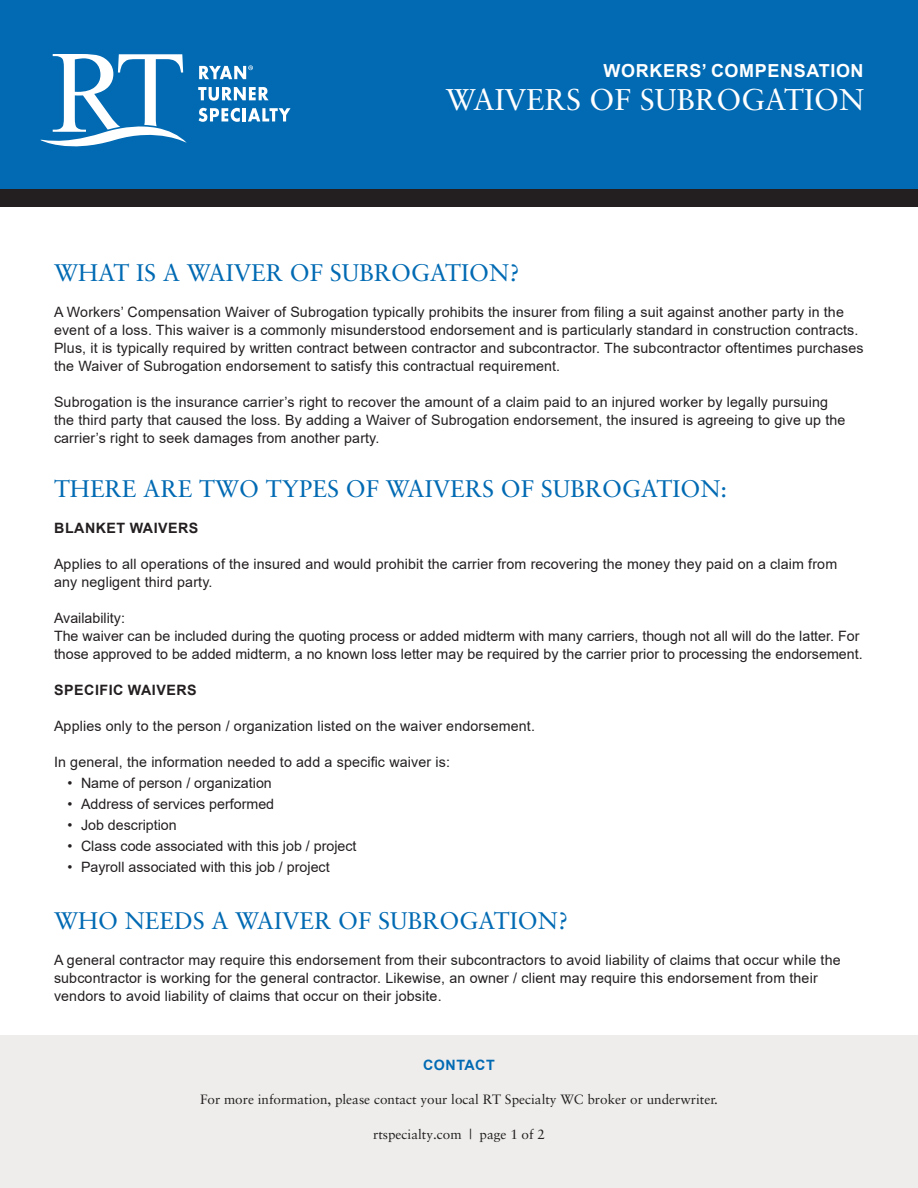
<style>
.page{position:relative;width:918px;height:1188px;background:#fff}
.page>*{position:absolute;margin:0;border:0;box-sizing:border-box;transform-origin:0 0}
.PG1_-_Industry_PG_1{font:30px "Sabon LT Pro";color:#fff}
.Bkhd_-_1{font:24px "Sabon LT Pro";color:#016ab3}
.PG1_-_ERP{font:700 18px "Arial";letter-spacing:.035em;color:#fff}
.Body_Copy_-_Bullets{font:14.25px/18px "Arial";letter-spacing:.01em;color:#231f20}
.Brkhd_-_2{font:700 14.25px "Arial";letter-spacing:.035em;color:#231f20}
.t1{font:700 14.25px "Arial";letter-spacing:.035em;color:#016ab3}
.Contact_-_Serif{font:13.5px "Sabon LT Pro";color:#231f20}
</style>
<div class="page">
<div style="left:0;top:0;width:918px;height:190px;background:#016ab3"></div>
<div style="left:0;top:189px;width:918px;height:18px;background:#231f20"></div>
<div style="left:0;top:1035px;width:918px;height:153px;background:#efedec"></div>
<svg style="left:40px;top:54px;width:147px;height:92px"></svg>
<svg style="left:198px;top:87px;width:71px;height:14px"></svg>
<svg style="left:199px;top:108px;width:92px;height:14px"></svg>
<svg style="left:199px;top:65px;width:54px;height:14px"></svg>
<p class="PG1_-_ERP" style="left:604px;top:58px;width:262px">WORKERS’ COMPENSATION</p>
<p class="PG1_-_Industry_PG_1" style="left:446px;top:81px;width:420px">WAIVERS OF SUBROGATION</p>
<p class="Bkhd_-_1" style="left:54px;top:257px;width:467px">WHAT IS A WAIVER OF SUBROGATION?</p>
<p class="Body_Copy_-_Bullets" style="left:54px;top:302px;width:811px">A Workers’ Compensation Waiver of Subrogation typically prohibits the insurer from filing a suit against another party in the event of a loss. This waiver is a commonly misunderstood endorsement and is particularly standard in construction contracts.<br>Plus, it is typically required by written contract between contractor and subcontractor. The subcontractor oftentimes purchases the Waiver of Subrogation endorsement to satisfy this contractual requirement.</p>
<p class="Body_Copy_-_Bullets" style="left:54px;top:392px;width:793px">Subrogation is the insurance carrier’s right to recover the amount of a claim paid to an injured worker by legally pursuing the third party that caused the loss. By adding a Waiver of Subrogation endorsement, the insured is agreeing to give up the carrier’s right to seek damages from another party.</p>
<p class="Bkhd_-_1" style="left:54px;top:473px;width:675px">THERE ARE TWO TYPES OF WAIVERS OF SUBROGATION:</p>
<p class="Brkhd_-_2" style="left:54px;top:517px;width:146px">BLANKET WAIVERS</p>
<p class="Body_Copy_-_Bullets" style="left:54px;top:554px;width:785px">Applies to all operations of the insured and would prohibit the carrier from recovering the money they paid on a claim from any negligent third party.</p>
<p class="Body_Copy_-_Bullets" style="left:54px;top:608px;width:810px">Availability:<br>The waiver can be included during the quoting process or added midterm with many carriers, though not all will do the latter. For those approved to be added midterm, a no known loss letter may be required by the carrier prior to processing the endorsement.</p>
<p class="Brkhd_-_2" style="left:54px;top:679px;width:144px">SPECIFIC WAIVERS</p>
<p class="Body_Copy_-_Bullets" style="left:54px;top:716px;width:483px">Applies only to the person / organization listed on the waiver endorsement.</p>
<p class="Body_Copy_-_Bullets" style="left:54px;top:752px;width:398px">In general, the information needed to add a specific waiver is:</p>
<p class="Body_Copy_-_Bullets" style="left:68px;top:773px;width:206px">• Name of person / organization</p>
<p class="Body_Copy_-_Bullets" style="left:68px;top:794px;width:208px">• Address of services performed</p>
<p class="Body_Copy_-_Bullets" style="left:68px;top:815px;width:111px">• Job description</p>
<p class="Body_Copy_-_Bullets" style="left:68px;top:836px;width:291px">• Class code associated with this job / project</p>
<p class="Body_Copy_-_Bullets" style="left:68px;top:857px;width:264px">• Payroll associated with this job / project</p>
<p class="Bkhd_-_1" style="left:54px;top:905px;width:516px">WHO NEEDS A WAIVER OF SUBROGATION?</p>
<p class="Body_Copy_-_Bullets" style="left:54px;top:950px;width:788px">A general contractor may require this endorsement from their subcontractors to avoid liability of claims that occur while the subcontractor is working for the general contractor. Likewise, an owner / client may require this endorsement from their vendors to avoid liability of claims that occur on their jobsite.</p>
<p class="t1" style="left:423px;top:1054px;width:73px">CONTACT</p>
<p class="Contact_-_Serif" style="left:200px;top:1091px;width:519px">For more information, please contact your local RT Specialty WC broker or underwriter.</p>
<p class="Contact_-_Serif" style="left:373px;top:1125px;width:173px">rtspecialty.com | page 1 of 2</p>
</div>
